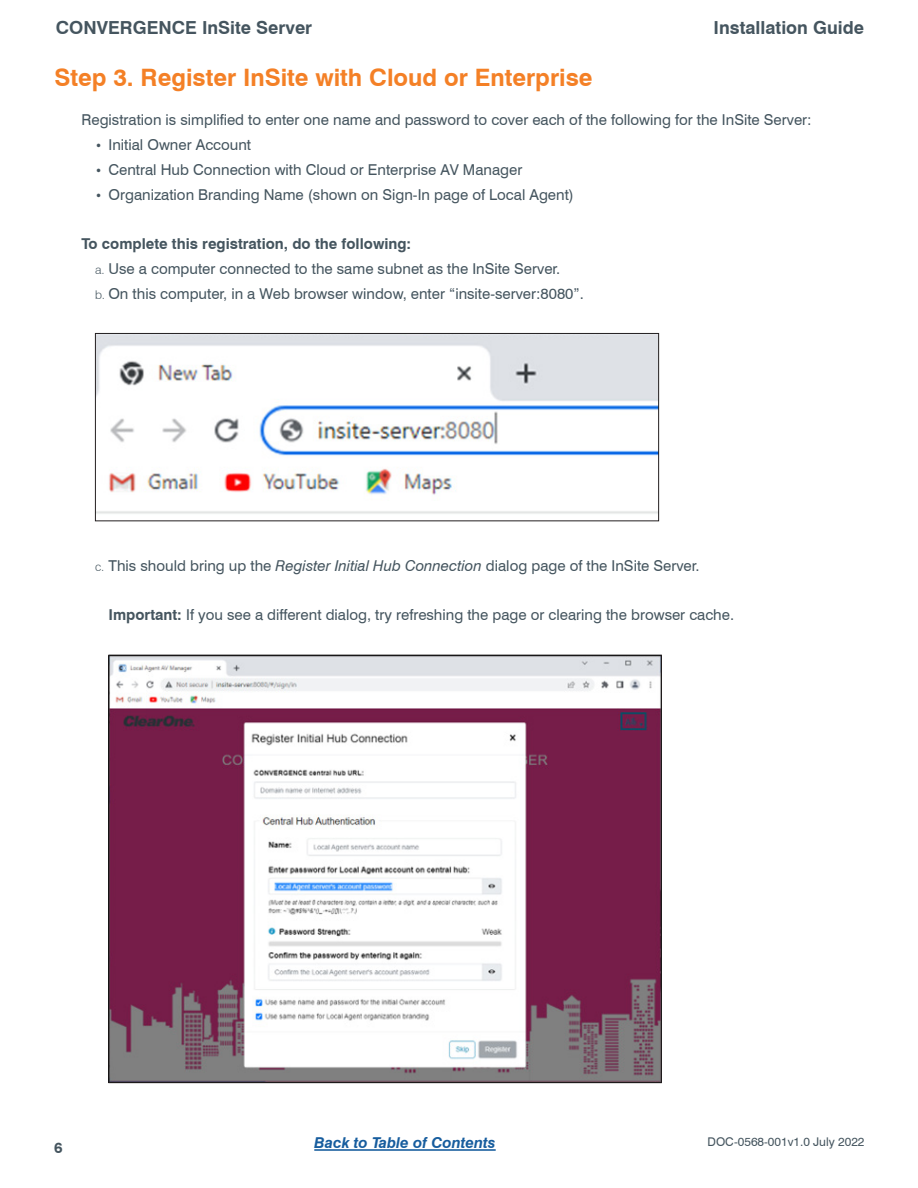
<style>
.page{position:relative;width:918px;height:1188px;background:#fff}
.page>*{position:absolute;margin:0;border:0;box-sizing:border-box;transform-origin:0 0}
.t1{font:700 24px "Swiss 721 BT";color:#f48026}
.t2{font:700 18px "Swiss 721 BT";color:#45555f}
.Body_Copy_Indented_0{font:15px "Swiss 721 BT";color:#45555f}
.Body_Copy_Indented_0-2{font:700 15px "Swiss 721 BT";color:#45555f}
.t3{font:italic 700 15px "Swiss 721 BT";color:#175d9e}
.t4{font:12px "Swiss 721 BT";color:#45555f}
.s1{font-weight:300;font-size:12px}
.s2{font-style:italic}
.s3{font-weight:700}
</style>
<div class="page">
<hr style="left:314px;top:1149px;width:182px;height:2px;background:#175d9e">
<img style="left:97px;top:335px;width:560px;height:179px">
<div style="left:95px;top:333px;width:564px;height:188px;border:1px solid #231f20"></div>
<img style="left:111px;top:657px;width:549px;height:424px">
<p class="t2" style="left:56px;top:17px;width:258px">CONVERGENCE InSite Server</p>
<p class="t2" style="left:714px;top:17px;width:152px">Installation Guide</p>
<p class="t1" style="left:55px;top:63px;width:540px">Step 3. Register InSite with Cloud or Enterprise</p>
<p class="Body_Copy_Indented_0" style="left:82px;top:111px;width:732px">Registration is simplified to enter one name and password to cover each of the following for the InSite Server:</p>
<p class="Body_Copy_Indented_0" style="left:95px;top:136px;width:158px"><span class="s1">•</span> Initial Owner Account</p>
<p class="Body_Copy_Indented_0" style="left:95px;top:160px;width:429px"><span class="s1">•</span> Central Hub Connection with Cloud or Enterprise AV Manager</p>
<p class="Body_Copy_Indented_0" style="left:95px;top:185px;width:480px"><span class="s1">•</span> Organization Branding Name (shown on Sign-In page of Local Agent)</p>
<p class="Body_Copy_Indented_0-2" style="left:82px;top:235px;width:331px">To complete this registration, do the following:</p>
<p class="Body_Copy_Indented_0" style="left:95px;top:259px;width:467px"><span class="s1">a.</span> Use a computer connected to the same subnet as the InSite Server.</p>
<p class="Body_Copy_Indented_0" style="left:95px;top:284px;width:490px"><span class="s1">b.</span> On this computer, in a Web browser window, enter “insite-server:8080”.</p>
<p class="Body_Copy_Indented_0" style="left:95px;top:556px;width:606px"><span class="s1">c.</span> This should bring up the <span class="s2">Register Initial Hub Connection</span> dialog page of the InSite Server.</p>
<p class="Body_Copy_Indented_0" style="left:109px;top:606px;width:627px"><span class="s3">Important:</span> If you see a different dialog, try refreshing the page or clearing the browser cache.</p>
<p class="Body_Copy_Indented_0-2" style="left:54px;top:1139px;width:10px">6</p>
<p class="t4" style="left:708px;top:1135px;width:159px">DOC-0568-001v1.0 July 2022</p>
<p class="t3" style="left:314px;top:1134px;width:183px">Back to Table of Contents</p>
</div>
